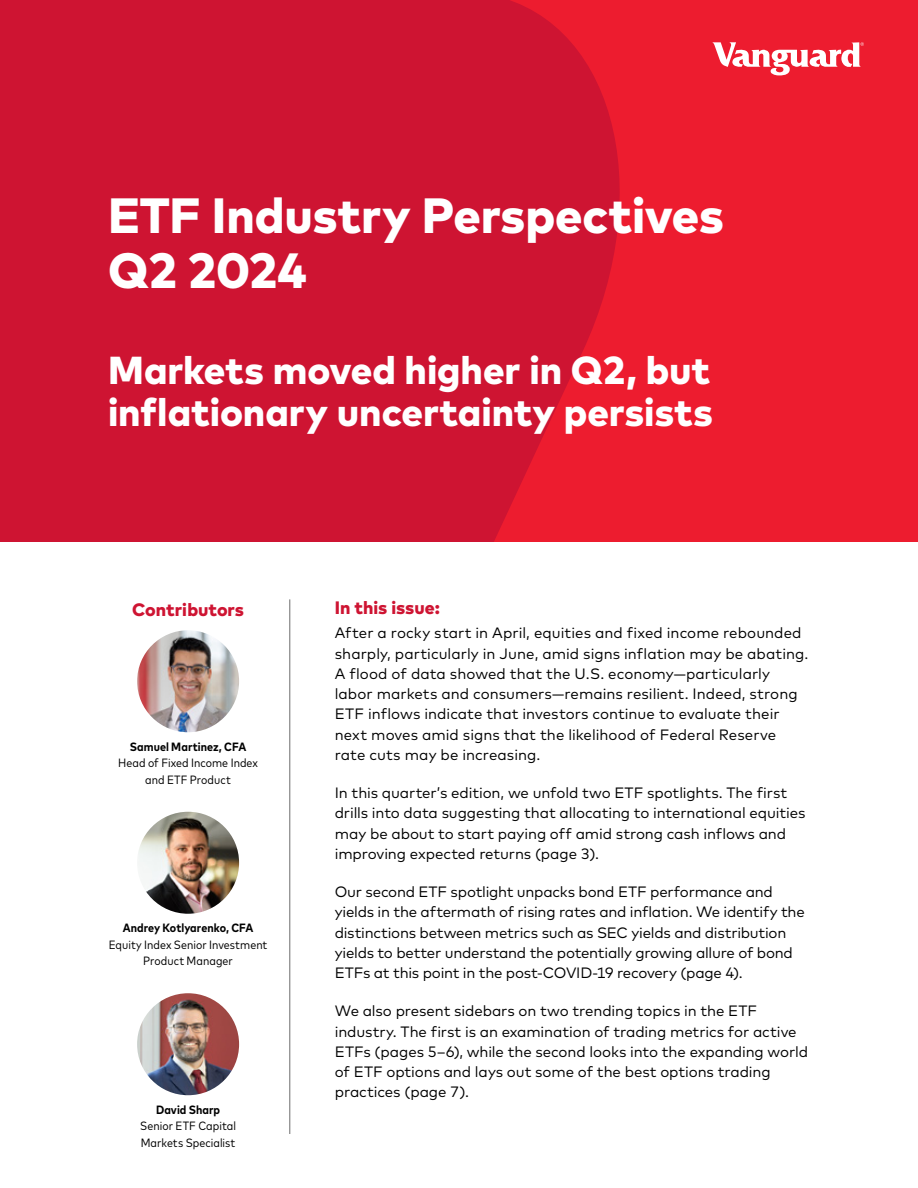
<style>
.page{position:relative;width:918px;height:1188px;background:#fff}
.page>*{position:absolute;margin:0;border:0;box-sizing:border-box;transform-origin:0 0}
.FC_Title_1_line{font:800 49.5px/55.5px "Mark Pro";letter-spacing:-.005em;color:#fff}
.FC_Title_2__lines{font:800 39px/42px "Mark Pro";color:#fff}
.Contributors{font:800 18px "Mark Pro";color:#ce1432}
.Body_text__10pt{font:15px/20.2px "Mark Pro";letter-spacing:-.005em;color:#000}
.Body_text__10pt-2{font:condensed 12px/16.5px "Mark Pro";letter-spacing:.005em;color:#000;text-align:center}
.s1{font-weight:700}
</style>
<div class="page">
<div style="left:0;top:0;width:918px;height:542px;background:#ce1432"></div>
<svg style="left:494px;top:0;width:424px;height:542px;fill:#ed1c2f"></svg>
<svg style="left:712px;top:42px;width:152px;height:34px;background:#f36a77"></svg>
<img style="left:137px;top:630px;width:102px;height:102px;border-radius:51px">
<img style="left:137px;top:812px;width:102px;height:102px;border-radius:51px">
<img style="left:137px;top:993px;width:102px;height:102px;border-radius:51px">
<hr style="left:290px;top:599px;width:1px;height:535px;background:#6c6c6c">
<h1 class="FC_Title_1_line" style="left:108px;top:183px;width:617px">ETF Industry Perspectives<br>Q2 2024</h1>
<p class="FC_Title_2__lines" style="left:108px;top:346px;width:606px">Markets moved higher in Q2, but inflationary uncertainty persists</p>
<p class="Contributors" style="left:132px;top:596px;width:113px">Contributors</p>
<p class="Body_text__10pt-2" style="left:118px;top:738px;width:141px"><span class="s1">Samuel Martinez, CFA<br></span>Head of Fixed Income Index and ETF Product</p>
<p class="Body_text__10pt-2" style="left:109px;top:919px;width:160px"><span class="s1">Andrey Kotlyarenko, CFA<br></span>Equity Index Senior Investment<br>Product Manager</p>
<p class="Body_text__10pt-2" style="left:140px;top:1101px;width:97px"><span class="s1">David Sharp<br></span>Senior ETF Capital<br>Markets Specialist</p>
<p class="Contributors" style="left:335px;top:593px;width:107px">In this issue:</p>
<p class="Body_text__10pt" style="left:335px;top:622px;width:475px">After a rocky start in April, equities and fixed income rebounded sharply, particularly in June, amid signs inflation may be abating.<br>A flood of data showed that the U.S. economy—particularly labor markets and consumers—remains resilient. Indeed, strong ETF inflows indicate that investors continue to evaluate their next moves amid signs that the likelihood of Federal Reserve rate cuts may be increasing.</p>
<p class="Body_text__10pt" style="left:335px;top:782px;width:472px">In this quarter’s edition, we unfold two ETF spotlights. The first drills into data suggesting that allocating to international equities may be about to start paying off amid strong cash inflows and improving expected returns (page 3).</p>
<p class="Body_text__10pt" style="left:335px;top:881px;width:472px">Our second ETF spotlight unpacks bond ETF performance and yields in the aftermath of rising rates and inflation. We identify the distinctions between metrics such as SEC yields and distribution yields to better understand the potentially growing allure of bond ETFs at this point in the post-COVID-19 recovery (page 4).</p>
<p class="Body_text__10pt" style="left:335px;top:1000px;width:475px">We also present sidebars on two trending topics in the ETF industry. The first is an examination of trading metrics for active ETFs (pages 5–6), while the second looks into the expanding world of ETF options and lays out some of the best options trading practices (page 7).</p>
</div>
